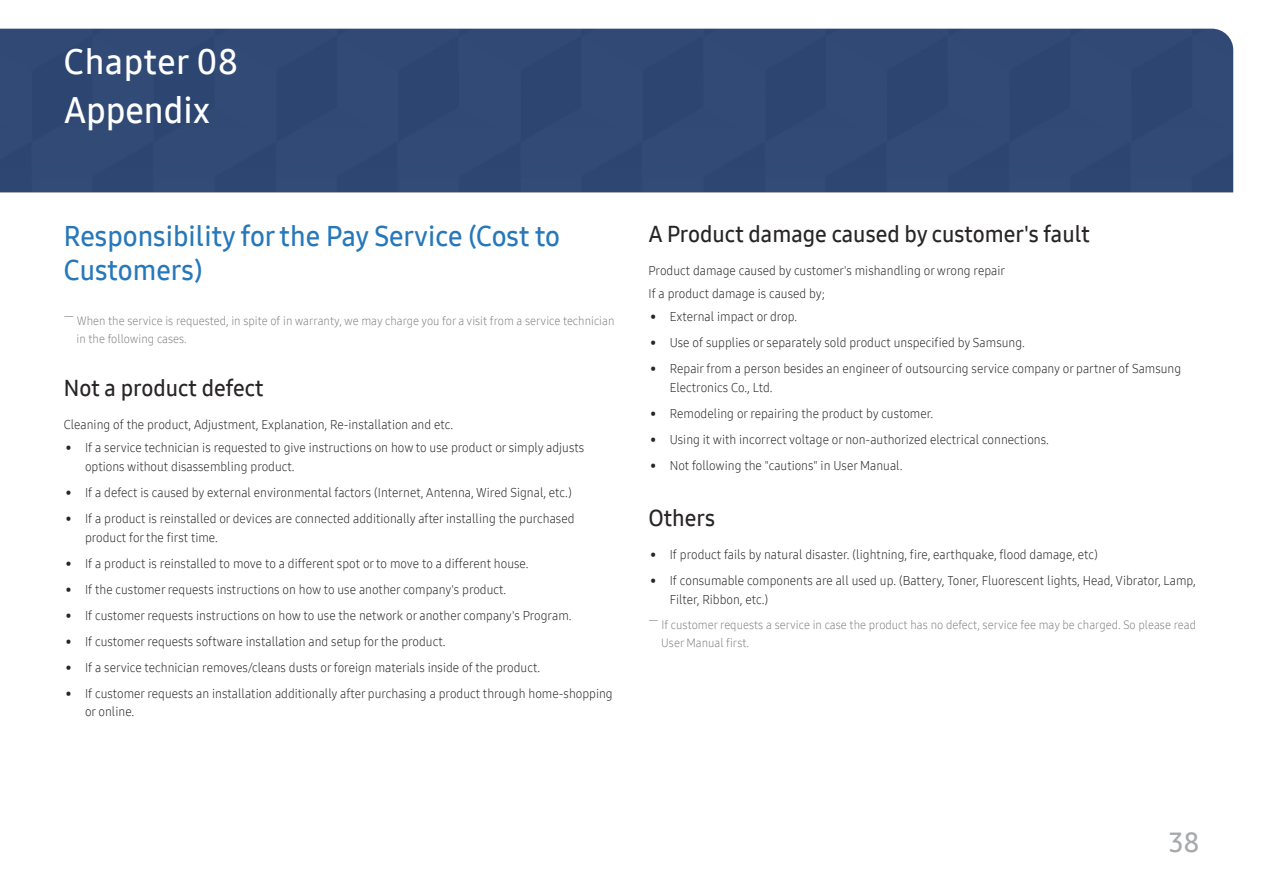
<style>
.page{position:relative;width:1263px;height:893px;background:#fff}
.page>*{position:absolute;margin:0;border:0;box-sizing:border-box;transform-origin:0 0}
.Chapter{font:36px "Samsung One 600";color:#fff}
.Description-Chapter1{font:34.5px "Samsung One 600";letter-spacing:.02em;color:#fff}
.Heading1{font:27.9px/33.5px "Samsung One 600";color:#2778ba}
.t1{font:27px "Samsung One 600";color:#a8a9ad}
.Heading2{font:22.5px "Samsung One 600";color:#282526}
.Description{font:12.75px/18.8px "Samsung One 300";color:#282526;scale:.96 1}
.t2{font:12px/18px "Samsung One 300";color:#808285;scale:.96 1}
</style>
<div class="page">
<div style="left:0;top:29px;width:1233px;height:163px;background:#314a75"></div>
<p class="Description-Chapter1" style="left:64px;top:39px;width:176px">Chapter 08</p>
<p class="Chapter" style="left:64px;top:86px;width:148px">Appendix</p>
<p class="Heading1" style="left:64px;top:219px;width:498px">Responsibility for the Pay Service (Cost to<br>Customers)</p>
<p class="t2" style="left:77px;top:312px;width:562px;text-indent:-13px">― When the service is requested, in spite of in warranty, we may charge you for a visit from a service technician in the following cases.</p>
<p class="Heading2" style="left:64px;top:373px;width:201px">Not a product defect</p>
<p class="Description" style="left:64px;top:415px;width:407px">Cleaning of the product, Adjustment, Explanation, Re-installation and etc.</p>
<p class="Description" style="left:85px;top:438px;width:521px;text-indent:-19px">• If a service technician is requested to give instructions on how to use product or simply adjusts options without disassembling product.</p>
<p class="Description" style="left:66px;top:483px;width:528px">• If a defect is caused by external environmental factors (Internet, Antenna, Wired Signal, etc.)</p>
<p class="Description" style="left:85px;top:509px;width:511px;text-indent:-19px">• If a product is reinstalled or devices are connected additionally after installing the purchased product for the first time.</p>
<p class="Description" style="left:66px;top:554px;width:483px">• If a product is reinstalled to move to a different spot or to move to a different house.</p>
<p class="Description" style="left:66px;top:580px;width:460px">• If the customer requests instructions on how to use another company's product.</p>
<p class="Description" style="left:66px;top:606px;width:528px">• If customer requests instructions on how to use the network or another company's Program.</p>
<p class="Description" style="left:66px;top:632px;width:397px">• If customer requests software installation and setup for the product.</p>
<p class="Description" style="left:66px;top:658px;width:495px">• If a service technician removes/cleans dusts or foreign materials inside of the product.</p>
<p class="Description" style="left:85px;top:684px;width:551px;text-indent:-19px">• If customer requests an installation additionally after purchasing a product through home-shopping or online.</p>
<p class="Heading2" style="left:648px;top:219px;width:443px">A Product damage caused by customer's fault</p>
<p class="Description" style="left:648px;top:261px;width:373px">Product damage caused by customer's mishandling or wrong repair</p>
<p class="Description" style="left:648px;top:284px;width:185px">If a product damage is caused by;</p>
<p class="Description" style="left:651px;top:307px;width:154px">• External impact or drop.</p>
<p class="Description" style="left:651px;top:333px;width:391px">• Use of supplies or separately sold product unspecified by Samsung.</p>
<p class="Description" style="left:670px;top:359px;width:534px;text-indent:-19px">• Repair from a person besides an engineer of outsourcing service company or partner of Samsung<br>Electronics Co., Ltd.</p>
<p class="Description" style="left:651px;top:404px;width:296px">• Remodeling or repairing the product by customer.</p>
<p class="Description" style="left:651px;top:430px;width:416px">• Using it with incorrect voltage or non-authorized electrical connections.</p>
<p class="Description" style="left:651px;top:456px;width:264px">• Not following the "cautions" in User Manual.</p>
<p class="Heading2" style="left:648px;top:502px;width:68px">Others</p>
<p class="Description" style="left:651px;top:545px;width:467px">• If product fails by natural disaster. (lightning, fire, earthquake, flood damage, etc)</p>
<p class="Description" style="left:670px;top:571px;width:549px;text-indent:-19px">• If consumable components are all used up. (Battery, Toner, Fluorescent lights, Head, Vibrator, Lamp,<br>Filter, Ribbon, etc.)</p>
<p class="t2" style="left:661px;top:616px;width:559px;text-indent:-13px">― If customer requests a service in case the product has no defect, service fee may be charged. So please read<br>User Manual first.</p>
<h3 class="t1" style="left:1169px;top:825px;width:32px">38</h3>
</div>
